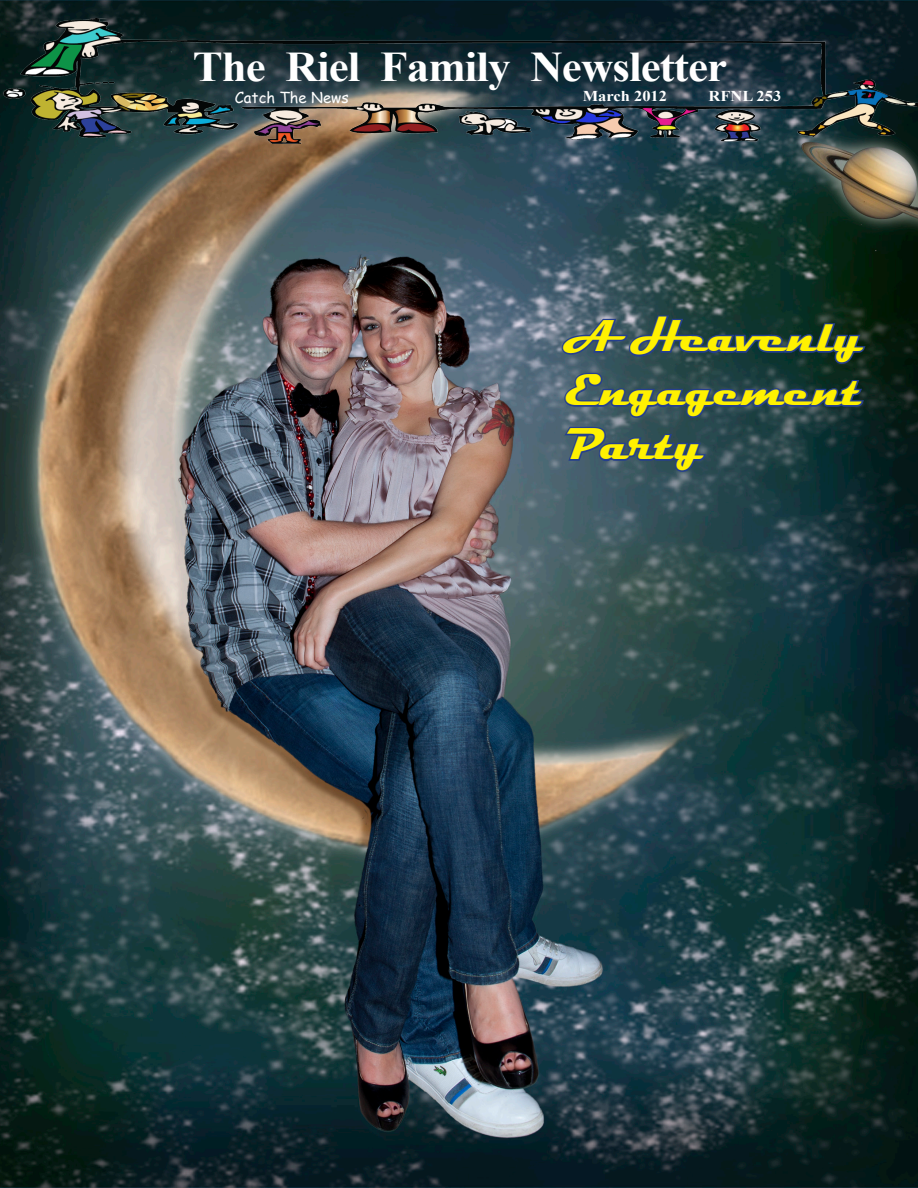
<style>
.page{position:relative;width:918px;height:1188px;background:#fff}
.page>*{position:absolute;margin:0;border:0;box-sizing:border-box;transform-origin:0 0}
.base_paragraph{font:700 45px/54px "Magneto";color:#fff101;text-align:justify}
.RFNL{font:700 42.3px "Times New Roman";letter-spacing:-.02em;color:#fff;scale:1.06 1}
.t1{font:700 15px "Times New Roman";color:#fff;scale:1.1 1}
.base_paragraph-2{font:15px "Comic Sans MS";color:#fff}
</style>
<div class="page">
<img style="left:0;top:0;width:918px;height:1188px">
<img style="left:1px;top:18px;width:917px;height:126px">
<svg style="left:560px;top:306px;width:308px;height:168px"></svg>
<p class="RFNL" style="left:193px;top:37px;width:506px">The Riel Family Newsletter</p>
<p class="base_paragraph-2" style="left:235px;top:86px;width:115px">Catch The News</p>
<p class="t1" style="left:583px;top:86px;width:78px">March 2012</p>
<p class="t1" style="left:708px;top:86px;width:68px">RFNL 253</p>
<p class="base_paragraph" style="left:565px;top:311px;width:300px">A Heavenly Engagement Party</p>
</div>
